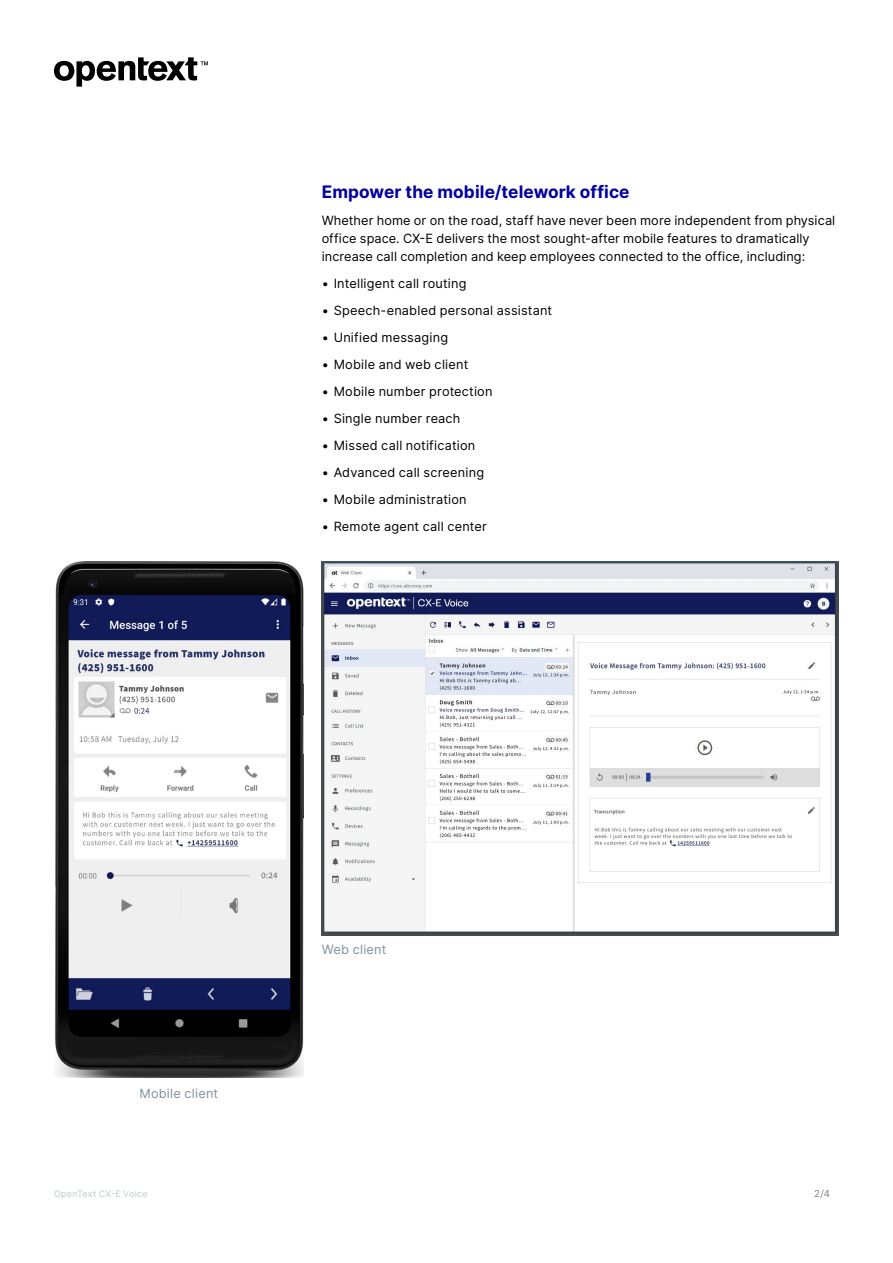
<style>
.page{position:relative;width:893px;height:1263px;background:#fff}
.page>*{position:absolute;margin:0;border:0;box-sizing:border-box;transform-origin:0 0}
.t1{font:700 17.25px "Inter";letter-spacing:.005em;color:#00009f}
.Body{font:12.75px/18px "Inter";letter-spacing:.01em;color:#000}
.t2{font:12.75px "Inter";letter-spacing:.02em;color:#7e929f}
.t3{font:9.75px "Inter";color:#808080}
.t4{font:9px "Inter";letter-spacing:.025em;color:#bfc9cf}
</style>
<div class="page">
<svg style="left:54px;top:57px;width:154px;height:30px"></svg>
<img style="left:322px;top:561px;width:517px;height:374px">
<img style="left:55px;top:561px;width:249px;height:516px">
<h3 class="t1" style="left:322px;top:179px;width:309px">Empower the mobile/telework office</h3>
<p class="Body" style="left:322px;top:211px;width:515px">Whether home or on the road, staff have never been more independent from physical office space. CX-E delivers the most sought-after mobile features to dramatically increase call completion and keep employees connected to the office, including:</p>
<p class="Body" style="left:322px;top:274px;width:146px">• Intelligent call routing</p>
<p class="Body" style="left:322px;top:301px;width:232px">• Speech-enabled personal assistant</p>
<p class="Body" style="left:322px;top:328px;width:128px">• Unified messaging</p>
<p class="Body" style="left:322px;top:355px;width:148px">• Mobile and web client</p>
<p class="Body" style="left:322px;top:382px;width:172px">• Mobile number protection</p>
<p class="Body" style="left:322px;top:409px;width:140px">• Single number reach</p>
<p class="Body" style="left:322px;top:436px;width:155px">• Missed call notification</p>
<p class="Body" style="left:322px;top:463px;width:164px">• Advanced call screening</p>
<p class="Body" style="left:322px;top:490px;width:147px">• Mobile administration</p>
<p class="Body" style="left:322px;top:517px;width:167px">• Remote agent call center</p>
<p class="t2" style="left:139px;top:1084px;width:80px">Mobile client</p>
<p class="t2" style="left:322px;top:940px;width:66px">Web client</p>
<p class="t4" style="left:54px;top:1187px;width:95px">OpenText CX-E Voice</p>
<p class="t3" style="left:814px;top:1186px;width:17px">2/4</p>
</div>
